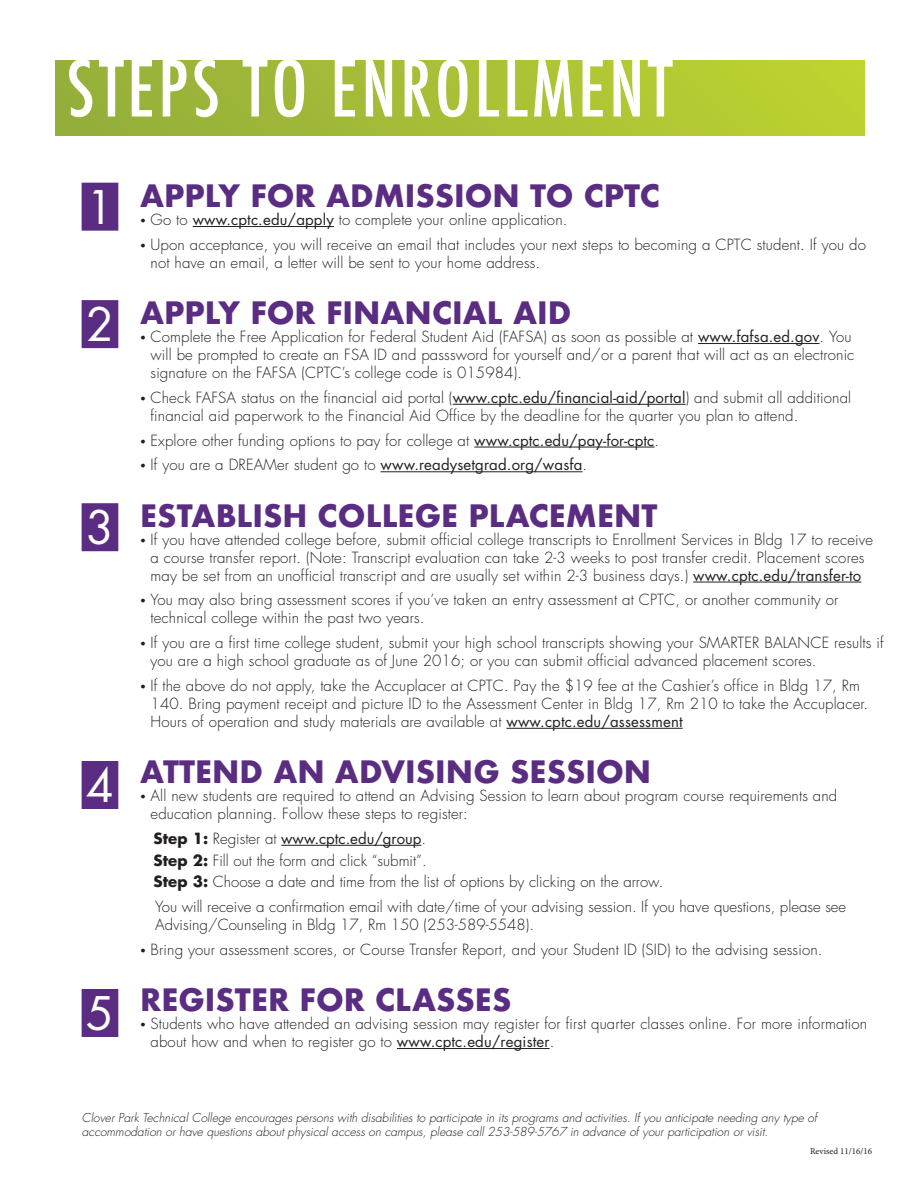
<style>
.page{position:relative;width:918px;height:1188px;background:#fff}
.page>*{position:absolute;margin:0;border:0;box-sizing:border-box;transform-origin:0 0}
.t1{font:500 condensed 75px "Futura";letter-spacing:.05em;color:#fff}
.t2{font:45px "Futura";color:#fff}
.t3{font:700 30px "Futura";color:#5a2d83}
.t4{font:300 15px/18px "Futura Std";letter-spacing:.01em;color:#231f20}
.t5{font:italic 300 12px/14.4px "Futura Std";color:#231f20}
.t6{font:9px "Minion Pro";letter-spacing:.005em;color:#231f20}
.s1{font-family:"Georgia";font-weight:400}
.s2{font-weight:400}
.s3{font-weight:700}
</style>
<div class="page">
<div style="left:55px;top:61px;width:809px;height:74px;background:linear-gradient(to right,#93ad3b,#bed231)"></div>
<div style="left:82px;top:183px;width:36px;height:48px;background:#5a2d83"></div>
<div style="left:82px;top:300px;width:36px;height:48px;background:#5a2d83"></div>
<div style="left:82px;top:503px;width:36px;height:48px;background:#5a2d83"></div>
<div style="left:82px;top:761px;width:36px;height:48px;background:#5a2d83"></div>
<div style="left:82px;top:989px;width:36px;height:48px;background:#5a2d83"></div>
<hr style="left:193px;top:226px;width:141px;height:1px;background:#231f20">
<hr style="left:698px;top:343px;width:122px;height:1px;background:#231f20">
<hr style="left:453px;top:404px;width:233px;height:1px;background:#231f20">
<hr style="left:474px;top:447px;width:181px;height:1px;background:#231f20">
<hr style="left:381px;top:471px;width:202px;height:1px;background:#231f20">
<hr style="left:693px;top:582px;width:168px;height:1px;background:#231f20">
<hr style="left:506px;top:728px;width:177px;height:1px;background:#231f20">
<hr style="left:281px;top:845px;width:140px;height:1px;background:#231f20">
<hr style="left:397px;top:1048px;width:153px;height:1px;background:#231f20">
<h1 class="t1" style="left:66px;top:41px;width:608px">STEPS TO ENROLLMENT</h1>
<h2 class="t2" style="left:86px;top:179px;width:29px">1</h2>
<h2 class="t2" style="left:86px;top:296px;width:29px">2</h2>
<h2 class="t2" style="left:86px;top:499px;width:29px">3</h2>
<h2 class="t2" style="left:86px;top:757px;width:29px">4</h2>
<h2 class="t2" style="left:86px;top:985px;width:29px">5</h2>
<h3 class="t3" style="left:140px;top:174px;width:521px">APPLY FOR ADMISSION TO CPTC</h3>
<p class="t4" style="left:140px;top:211px;width:429px"><span class="s1">•</span> Go to <span class="s2">www.cptc.edu/apply</span> to complete your online application.</p>
<p class="t4" style="left:151px;top:236px;width:717px;text-indent:-10px"><span class="s1">•</span> Upon acceptance, you will receive an email that includes your next steps to becoming a CPTC student. If you do not have an email, a letter will be sent to your home address.</p>
<h3 class="t3" style="left:140px;top:291px;width:433px">APPLY FOR FINANCIAL AID</h3>
<p class="t4" style="left:151px;top:328px;width:705px;text-indent:-10px"><span class="s1">•</span> Complete the Free Application for Federal Student Aid (FAFSA) as soon as possible at <span class="s2">www.fafsa.ed.gov</span>. You will be prompted to create an FSA ID and passsword for yourself and/or a parent that will act as an electronic signature on the FAFSA (CPTC’s college code is 015984).</p>
<p class="t4" style="left:151px;top:389px;width:702px;text-indent:-10px"><span class="s1">•</span> Check FAFSA status on the financial aid portal (<span class="s2">www.cptc.edu/financial-aid/portal</span>) and submit all additional financial aid paperwork to the Financial Aid Office by the deadline for the quarter you plan to attend.</p>
<p class="t4" style="left:140px;top:432px;width:521px"><span class="s1">•</span> Explore other funding options to pay for college at <span class="s2">www.cptc.edu/pay-for-cptc</span>.</p>
<p class="t4" style="left:140px;top:456px;width:449px"><span class="s1">•</span> If you are a DREAMer student go to <span class="s2">www.readysetgrad.org/wasfa</span>.</p>
<h3 class="t3" style="left:140px;top:494px;width:519px">ESTABLISH COLLEGE PLACEMENT</h3>
<p class="t4" style="left:140px;top:531px;width:735px;text-align:center"><span class="s1">•</span> If you have attended college before, submit official college transcripts to Enrollment Services in Bldg 17 to receive a course transfer report. (Note: Transcript evaluation can take 2-3 weeks to post transfer credit. Placement scores may be set from an unofficial transcript and are usually set within 2-3 business days.) <span class="s2">www.cptc.edu/transfer-to</span></p>
<p class="t4" style="left:151px;top:591px;width:689px;text-indent:-10px"><span class="s1">•</span> You may also bring assessment scores if you’ve taken an entry assessment at CPTC, or another community or technical college within the past two years.</p>
<p class="t4" style="left:151px;top:634px;width:735px;text-indent:-10px"><span class="s1">•</span> If you are a first time college student, submit your high school transcripts showing your SMARTER BALANCE results if you are a high school graduate as of June 2016; or you can submit official advanced placement scores.</p>
<p class="t4" style="left:151px;top:677px;width:719px;text-indent:-10px"><span class="s1">•</span> If the above do not apply, take the Accuplacer at CPTC. Pay the $19 fee at the Cashier’s office in Bldg 17, Rm<br>140. Bring payment receipt and picture ID to the Assessment Center in Bldg 17, Rm 210 to take the Accuplacer.<br>Hours of operation and study materials are available at <span class="s2">www.cptc.edu/assessment</span></p>
<h3 class="t3" style="left:140px;top:750px;width:513px">ATTEND AN ADVISING SESSION</h3>
<p class="t4" style="left:151px;top:787px;width:688px;text-indent:-10px"><span class="s1">•</span> All new students are required to attend an Advising Session to learn about program course requirements and education planning. Follow these steps to register:</p>
<p class="t4" style="left:154px;top:828px;width:511px;line-height:21.8px"><span class="s3">Step 1:</span> Register at <span class="s2">www.cptc.edu/group</span>.<br><span class="s3">Step 2:</span> Fill out the form and click “submit”.<br><span class="s3">Step 3:</span> Choose a date and time from the list of options by clicking on the arrow.</p>
<p class="t4" style="left:155px;top:898px;width:693px">You will receive a confirmation email with date/time of your advising session. If you have questions, please see<br>Advising/Counseling in Bldg 17, Rm 150 (253-589-5548).</p>
<p class="t4" style="left:140px;top:941px;width:684px"><span class="s1">•</span> Bring your assessment scores, or Course Transfer Report, and your Student ID (SID) to the advising session.</p>
<h3 class="t3" style="left:140px;top:978px;width:373px">REGISTER FOR CLASSES</h3>
<p class="t4" style="left:151px;top:1015px;width:718px;text-indent:-10px"><span class="s1">•</span> Students who have attended an advising session may register for first quarter classes online. For more information about how and when to register go to <span class="s2">www.cptc.edu/register</span>.</p>
<p class="t5" style="left:82px;top:1110px;width:737px">Clover Park Technical College encourages persons with disabilities to participate in its programs and activities. If you anticipate needing any type of accommodation or have questions about physical access on campus, please call 253-589-5767 in advance of your participation or visit.</p>
<p class="t6" style="left:810px;top:1145px;width:64px">Revised 11/16/16</p>
</div>
